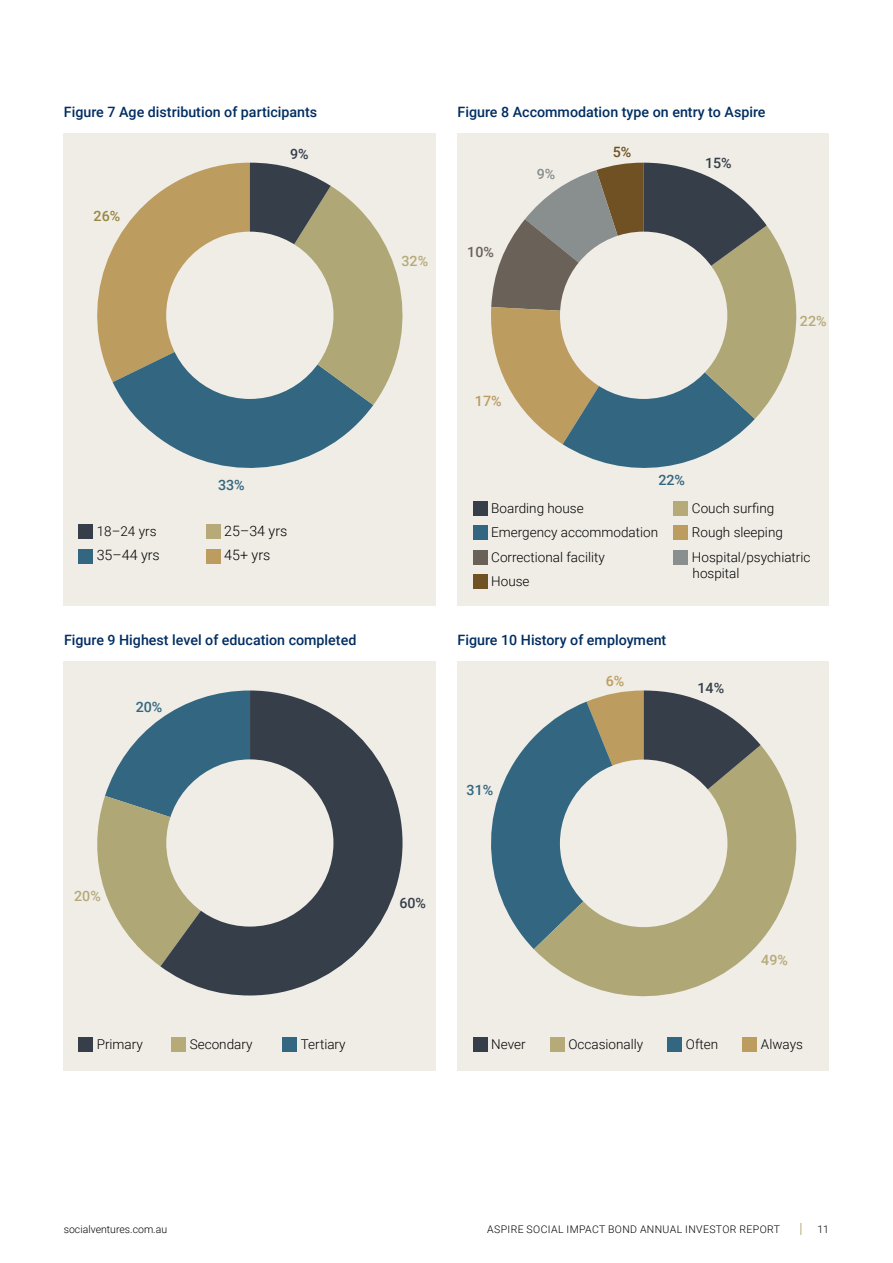
<style>
.page{position:relative;width:893px;height:1263px;background:#fff}
.page>*{position:absolute;margin:0;border:0;box-sizing:border-box;transform-origin:0 0}
.t1{font:500 14.25px "Roboto";color:#002d62}
.t2{font:300 14.25px "Roboto";color:#000}
.t3{font:500 14.25px "Roboto";color:#b6aa79}
.t4{font:500 14.25px "Roboto";color:#336680}
.t5{font:500 14.25px "Roboto";color:#363e4a}
.t6{font:500 14.25px "Roboto";color:#bd9c60}
.t7{font:500 14.25px "Roboto";color:#6a6259}
.t8{font:500 14.25px "Roboto";color:#988642}
.t9{font:500 14.25px "Roboto";color:#898e8e}
.t10{font:500 14.25px "Roboto";color:#6f5123}
.t11{font:300 13.5px/24.5px "Roboto";color:#000}
.t12{font:300 10.5px "Roboto";letter-spacing:.035em;color:#000}
.t13{font:300 10.5px "Roboto";color:#000}
</style>
<div class="page">
<svg style="left:800px;top:1223px;width:1px;height:12px"></svg>
<div style="left:64px;top:661px;width:372px;height:410px;background:#efede6"></div>
<div style="left:458px;top:661px;width:371px;height:410px;background:#efede6"></div>
<svg style="left:97px;top:719px;width:63px;height:247px"></svg>
<svg style="left:160px;top:690px;width:242px;height:305px;fill:#363e4a"></svg>
<div style="left:166px;top:759px;width:167px;height:167px;background:#efede6;border-radius:50%"></div>
<svg style="left:534px;top:745px;width:262px;height:251px;fill:#b0a777"></svg>
<svg style="left:491px;top:690px;width:270px;height:259px"></svg>
<div style="left:560px;top:759px;width:167px;height:168px;background:#efede6;border-radius:50%"></div>
<div style="left:78px;top:1037px;width:15px;height:15px;background:#363e4a"></div>
<div style="left:171px;top:1037px;width:15px;height:15px;background:#b6aa79"></div>
<div style="left:282px;top:1037px;width:15px;height:15px;background:#336680"></div>
<div style="left:473px;top:1037px;width:15px;height:15px;background:#363e4a"></div>
<div style="left:550px;top:1037px;width:15px;height:15px;background:#b6aa79"></div>
<div style="left:667px;top:1037px;width:15px;height:15px;background:#336680"></div>
<div style="left:742px;top:1037px;width:15px;height:15px;background:#bd9c60"></div>
<div style="left:64px;top:133px;width:372px;height:472px;background:#efede6"></div>
<div style="left:458px;top:133px;width:371px;height:472px;background:#efede6"></div>
<svg style="left:97px;top:163px;width:305px;height:305px"></svg>
<div style="left:166px;top:232px;width:167px;height:167px;background:#efede6;border-radius:50%"></div>
<svg style="left:491px;top:163px;width:305px;height:305px"></svg>
<div style="left:560px;top:232px;width:167px;height:167px;background:#efede6;border-radius:50%"></div>
<div style="left:78px;top:524px;width:15px;height:15px;background:#363e4a"></div>
<div style="left:206px;top:524px;width:15px;height:15px;background:#b6aa79"></div>
<div style="left:78px;top:548px;width:15px;height:15px;background:#336680"></div>
<div style="left:206px;top:548px;width:15px;height:15px;background:#bd9c60"></div>
<div style="left:473px;top:501px;width:15px;height:15px;background:#363e4a"></div>
<div style="left:473px;top:525px;width:15px;height:15px;background:#336680"></div>
<div style="left:473px;top:550px;width:15px;height:14px;background:#6a6259"></div>
<div style="left:473px;top:574px;width:15px;height:15px;background:#6f5123"></div>
<div style="left:673px;top:501px;width:15px;height:15px;background:#b6aa79"></div>
<div style="left:673px;top:525px;width:15px;height:15px;background:#bd9c60"></div>
<div style="left:673px;top:550px;width:15px;height:14px;background:#898e8e"></div>
<p class="t1" style="left:64px;top:102px;width:255px">Figure 7 Age distribution of participants</p>
<p class="t1" style="left:458px;top:102px;width:309px">Figure 8 Accommodation type on entry to Aspire</p>
<p class="t8" style="left:94px;top:206px;width:28px">26%</p>
<p class="t5" style="left:290px;top:144px;width:20px">9%</p>
<p class="t4" style="left:218px;top:475px;width:28px">33%</p>
<p class="t11" style="left:97px;top:519px;width:61px">18–24 yrs</p>
<p class="t2" style="left:224px;top:521px;width:65px">25–34 yrs</p>
<p class="t2" style="left:97px;top:545px;width:65px">35–44 yrs</p>
<p class="t2" style="left:224px;top:545px;width:48px">45+ yrs</p>
<p class="t3" style="left:402px;top:251px;width:28px">32%</p>
<p class="t7" style="left:467px;top:242px;width:28px">10%</p>
<p class="t9" style="left:537px;top:164px;width:20px">9%</p>
<p class="t6" style="left:475px;top:391px;width:28px">17%</p>
<p class="t10" style="left:613px;top:142px;width:20px">5%</p>
<p class="t5" style="left:705px;top:153px;width:28px">15%</p>
<p class="t4" style="left:658px;top:470px;width:28px">22%</p>
<p class="t3" style="left:800px;top:311px;width:28px">22%</p>
<p class="t11" style="left:491px;top:495px;width:168px">Boarding house<br>Emergency accommodation<br>Correctional facility<br>House</p>
<p class="t11" style="left:692px;top:495px;width:120px">Couch surfing<br>Rough sleeping<br>Hospital/psychiatric</p>
<p class="t11" style="left:693px;top:561px;width:48px">hospital</p>
<p class="t1" style="left:64px;top:630px;width:294px">Figure 9 Highest level of education completed</p>
<p class="t1" style="left:458px;top:630px;width:210px">Figure 10 History of employment</p>
<p class="t4" style="left:136px;top:697px;width:28px">20%</p>
<p class="t4" style="left:467px;top:780px;width:28px">31%</p>
<p class="t6" style="left:606px;top:671px;width:20px">6%</p>
<p class="t5" style="left:697px;top:678px;width:28px">14%</p>
<p class="t3" style="left:74px;top:886px;width:28px">20%</p>
<p class="t5" style="left:399px;top:892px;width:28px">60%</p>
<p class="t3" style="left:761px;top:949px;width:28px">49%</p>
<p class="t11" style="left:97px;top:1031px;width:48px">Primary</p>
<p class="t11" style="left:190px;top:1031px;width:64px">Secondary</p>
<p class="t11" style="left:301px;top:1031px;width:46px">Tertiary</p>
<p class="t11" style="left:491px;top:1031px;width:36px">Never</p>
<p class="t11" style="left:568px;top:1031px;width:76px">Occasionally</p>
<p class="t11" style="left:686px;top:1031px;width:34px">Often</p>
<p class="t11" style="left:761px;top:1031px;width:44px">Always</p>
<p class="t13" style="left:64px;top:1222px;width:105px">socialventures.com.au</p>
<p class="t12" style="left:487px;top:1222px;width:294px">ASPIRE SOCIAL IMPACT BOND ANNUAL INVESTOR REPORT</p>
<p class="t12" style="left:817px;top:1222px;width:13px">11</p>
</div>
